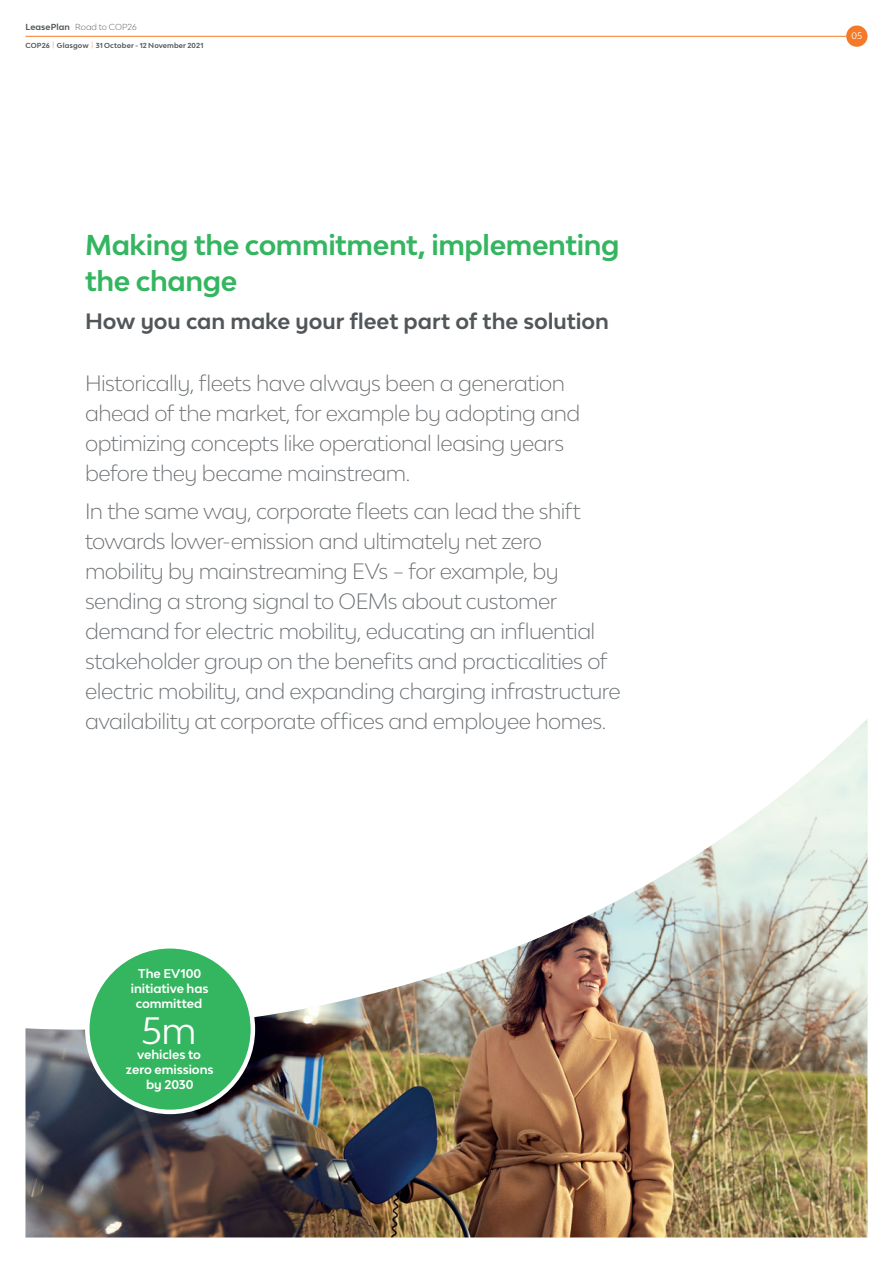
<style>
.page{position:relative;width:893px;height:1263px;background:#fff}
.page>*{position:absolute;margin:0;border:0;box-sizing:border-box;transform-origin:0 0}
._03_big_numbers_24{font:36px "Lease Plan";color:#fff}
._02_heads_T1_18{font:700 27px/36px "Lease Plan";letter-spacing:-.015em;color:#34b55f}
._01_intro_T2_14{font:300 21px/30px "Lease Plan";letter-spacing:-.025em;color:#6b7074}
._02_heads_T2_14{font:700 21px "Lease Plan";letter-spacing:-.005em;color:#515659}
._03_bubble_text_8{font:700 12px/15px "Lease Plan";letter-spacing:-.005em;color:#fff;text-align:center}
.t1{font:9px "Lease Plan";color:#fff}
.t2{font:300 8.25px "Lease Plan";letter-spacing:.01em;color:#515659}
.t3{font:700 6.9px "Lease Plan";letter-spacing:.015em;color:#515659}
.s1{font-weight:700}
.s2{font-weight:300;color:#f47928}
</style>
<div class="page">
<img style="left:26px;top:719px;width:841px;height:518px">
<svg style="left:87px;top:946px;width:166px;height:166px"></svg>
<div style="left:87px;top:946px;width:166px;height:166px;background:#34b55f;border-radius:50%"></div>
<div style="left:85px;top:944px;width:170px;height:170px;border:4px solid #fff;border-radius:50%"></div>
<hr style="left:26px;top:36px;width:841px;height:1px;background:#f47928">
<div style="left:846px;top:26px;width:21px;height:21px;background:#f47928;border-radius:50%"></div>
<p class="t2" style="left:26px;top:21px;width:113px"><span class="s1">LeasePlan</span> Road to COP26</p>
<p class="t3" style="left:26px;top:41px;width:179px">COP26 <span class="s2">|</span> Glasgow <span class="s2">|</span> 31 October - 12 November 2021</p>
<p class="_02_heads_T1_18" style="left:85px;top:226px;width:536px">Making the commitment, implementing the change</p>
<p class="_02_heads_T2_14" style="left:85px;top:308px;width:525px">How you can make your fleet part of the solution</p>
<p class="_01_intro_T2_14" style="left:85px;top:367px;width:497px">Historically, fleets have always been a generation ahead of the market, for example by adopting and optimizing concepts like operational leasing years before they became mainstream.</p>
<p class="_01_intro_T2_14" style="left:85px;top:496px;width:537px">In the same way, corporate fleets can lead the shift towards lower-emission and ultimately net zero mobility by mainstreaming EVs – for example, by sending a strong signal to OEMs about customer demand for electric mobility, educating an influential stakeholder group on the benefits and practicalities of electric mobility, and expanding charging infrastructure availability at corporate offices and employee homes.</p>
<p class="_03_bubble_text_8" style="left:131px;top:966px;width:79px">The EV100 initiative has committed</p>
<p class="_03_big_numbers_24" style="left:142px;top:1007px;width:56px">5m</p>
<p class="_03_bubble_text_8" style="left:126px;top:1047px;width:89px">vehicles to zero emissions by 2030</p>
<p class="t1" style="left:851px;top:30px;width:12px">05</p>
</div>
